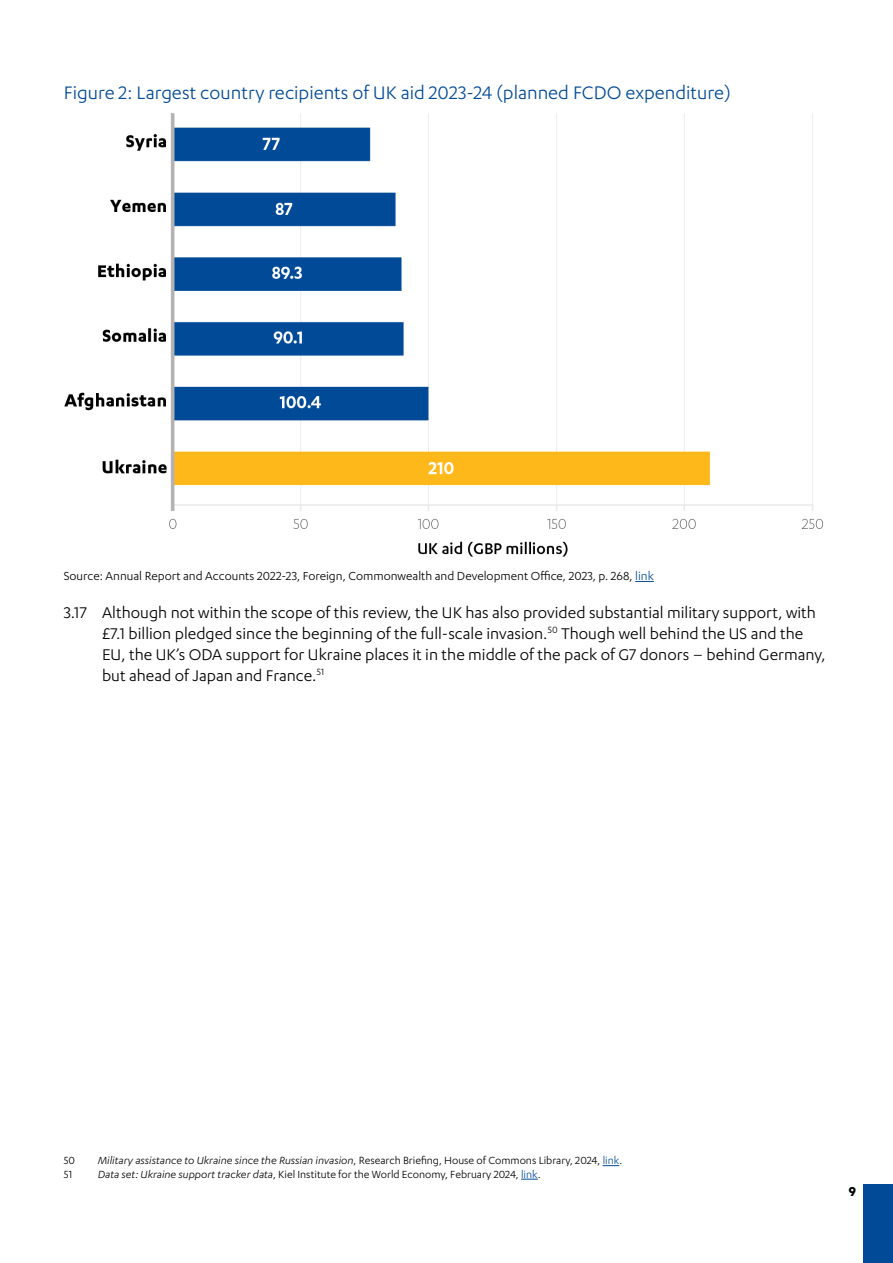
<style>
.page{position:relative;width:893px;height:1263px;background:#fff}
.page>*{position:absolute;margin:0;border:0;box-sizing:border-box;transform-origin:0 0}
.t1{font:21px "Karbon";color:#004a97}
.t2{font:18px/21px "Karbon";color:#000}
.t3{font:700 15px "Karbon";color:#000}
.t4{font:13.5px "Karbon";color:#000}
.t5{font:italic 12px "Karbon";color:#000}
.t6{font:12px "Karbon";color:#000}
.s1{color:#004a97}
.s2{font-style:normal}
.s3{font-style:normal;color:#004a97}
.s4{font-style:italic}
</style>
<div class="page">
<div style="left:863px;top:1184px;width:30px;height:79px;background:#004a97"></div>
<svg style="left:635px;top:581px;width:19px;height:1px"></svg>
<img style="left:64px;top:113px;width:759px;height:444px">
<svg style="left:603px;top:1165px;width:16px;height:1px"></svg>
<svg style="left:521px;top:1179px;width:17px;height:1px"></svg>
<p class="t1" style="left:64px;top:81px;width:668px">Figure 2: Largest country recipients of UK aid 2023-24 (planned FCDO expenditure)</p>
<p class="t4" style="left:64px;top:569px;width:592px">Source: Annual Report and Accounts 2022-23, Foreign, Commonwealth and Development Office, 2023, p. 268, <span class="s1">link</span></p>
<p class="t2" style="left:102px;top:602px;width:725px;text-indent:-38px">3.17 Although not within the scope of this review, the UK has also provided substantial military support, with £7.1 billion pledged since the beginning of the full-scale invasion.<sup>50</sup> Though well behind the US and the EU, the UK’s ODA support for Ukraine places it in the middle of the pack of G7 donors – behind Germany, but ahead of Japan and France.<sup>51</sup></p>
<p class="t6" style="left:64px;top:1154px;width:13px">50</p>
<p class="t5" style="left:98px;top:1154px;width:526px">Military assistance to Ukraine since the Russian invasion<span class="s2">, Research Briefing, House of Commons Library, 2024,</span> <span class="s3">link</span><span class="s2">.</span></p>
<p class="t6" style="left:64px;top:1168px;width:10px">51</p>
<p class="t6" style="left:98px;top:1168px;width:444px"><span class="s4">Data set: Ukraine support tracker data</span>, Kiel Institute for the World Economy, February 2024, <span class="s1">link</span>.</p>
<p class="t3" style="left:849px;top:1183px;width:9px">9</p>
</div>
